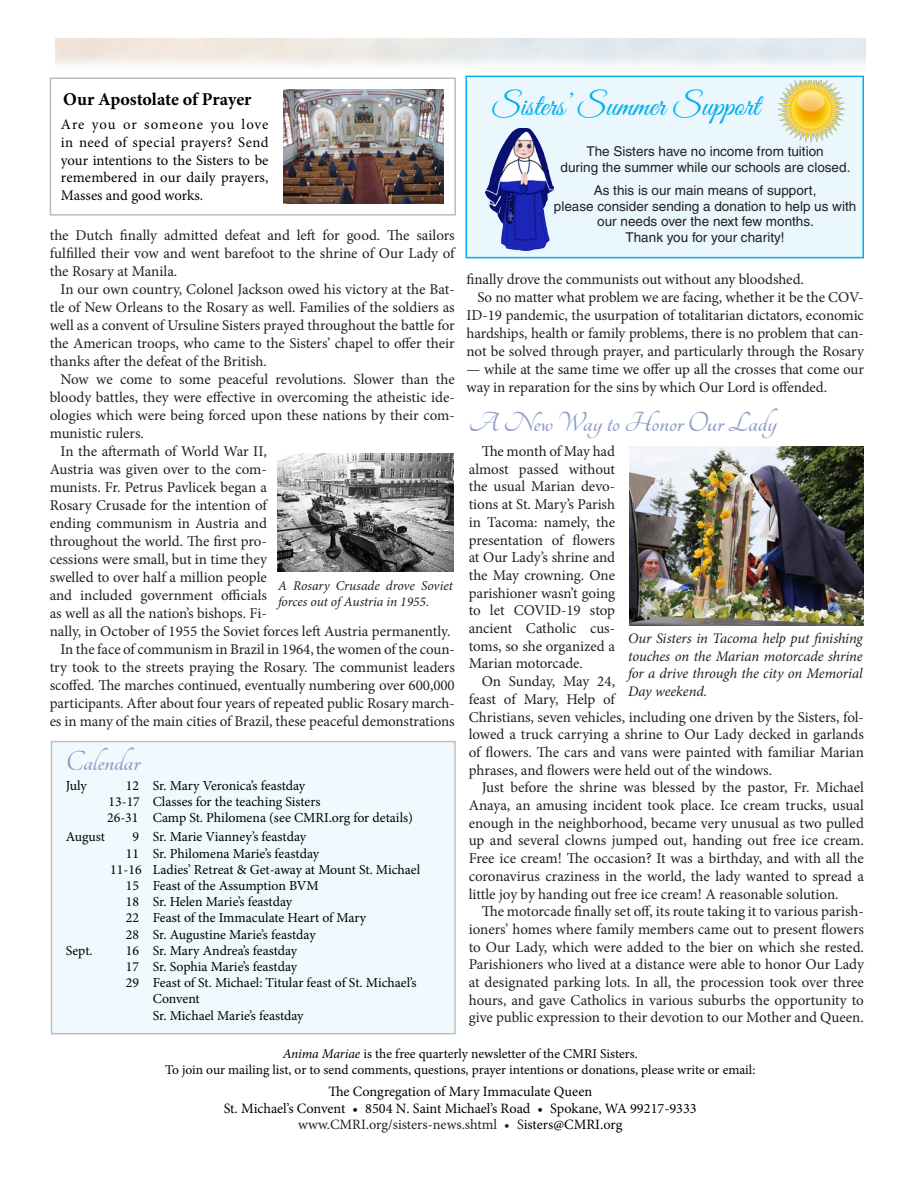
<style>
.page{position:relative;width:918px;height:1188px;background:#fff}
.page>*{position:absolute;margin:0;border:0;box-sizing:border-box;transform-origin:0 0}
.t1{font:31.5px "Great Vibes";color:#00aeef}
.t2{font:700 30px "Tangerine";color:#8e9cc6}
.t3{font:700 18px "Minion Pro";letter-spacing:-.005em;color:#000}
.t4{font:15px/17.7px "Minion Pro";letter-spacing:-.005em;color:#231f20;text-align:justify}
.t5{font:14.7px/17.7px "Minion Pro";color:#000;text-align:justify}
.t6{font:italic 14.55px/17.5px "Minion Pro";letter-spacing:-.01em;color:#231f20;text-align:justify}
.t7{font:14.25px "Minion Pro";color:#000}
.t8{font:14.25px "Minion Pro";letter-spacing:-.005em;color:#231f20}
.t9{font:13.8px/16.2px "Minion Pro";letter-spacing:-.005em;color:#000}
.t10{font:13.5px "Helvetica";color:#231f20}
.t11{font:13.5px "Minion Pro";letter-spacing:-.005em;color:#000}
.t12{font:italic 13.5px/16.2px "Minion Pro";letter-spacing:-.005em;color:#231f20}
.s1{font-style:italic}
.s2{color:#000}
</style>
<div class="page">
<div style="left:51px;top:741px;width:405px;height:293px;background:#f0f9fd;border:1px solid #bcbdc0"></div>
<div style="left:50px;top:77px;width:406px;height:139px;border:2px solid #bcbdc0"></div>
<img style="left:284px;top:89px;width:159px;height:115px">
<div style="left:465px;top:76px;width:399px;height:182px;background:#eaf7fd;border:2px solid #00aeef"></div>
<img style="left:777px;top:81px;width:67px;height:61px">
<img style="left:486px;top:128px;width:68px;height:122px">
<img style="left:629px;top:446px;width:235px;height:179px">
<img style="left:278px;top:454px;width:176px;height:118px">
<p class="t3" style="left:63px;top:86px;width:190px">Our Apostolate of Prayer</p>
<p class="t5" style="left:61px;top:116px;width:209px">Are you or someone you love in need of special prayers? Send your intentions to the Sisters to be remembered in our daily prayers, Masses and good works.</p>
<p class="t4" style="left:50px;top:226px;width:407px">the Dutch finally admitted defeat and left for good. The sailors fulfilled their vow and went barefoot to the shrine of Our Lady of the Rosary at Manila.</p>
<p class="t4" style="left:50px;top:280px;width:407px;text-indent:11px">In our own country, Colonel Jackson owed his victory at the Bat&shy;tle of New Orleans to the Rosary as well. Families of the soldiers as well as a convent of Ursuline Sisters prayed throughout the battle for the American troops, who came to the Sisters’ chapel to offer their thanks after the defeat of the British.</p>
<p class="t4" style="left:50px;top:370px;width:407px;text-indent:11px">Now we come to some peaceful revolutions. Slower than the bloody battles, they were effective in overcoming the atheistic ide&shy;ologies which were being forced upon these nations by their com&shy;munistic rulers.</p>
<p class="t4" style="left:50px;top:442px;width:402px;text-align:left;text-indent:11px">In the aftermath of World War II,<br>Austria was given over to the com-<br>munists. Fr. Petrus Pavlicek began a<br>Rosary Crusade for the intention of<br>ending communism in Austria and<br>throughout the world. The first pro-<br>cessions were small, but in time they<br>swelled to over half a million people<br>and included government officials<br>as well as all the nation’s bishops. Fi-<br>nally, in October of 1955 the Soviet forces left Austria permanently.</p>
<p class="t4" style="left:50px;top:640px;width:407px;text-indent:11px">In the face of communism in Brazil in 1964, the women of the coun&shy;try took to the streets praying the Rosary. The communist leaders scoffed. The marches continued, eventually numbering over 600,000 participants. After about four years of repeated public Rosary march&shy;es in many of the main cities of Brazil, these peaceful demonstrations</p>
<p class="t12" style="left:278px;top:578px;width:176px">A Rosary Crusade drove Soviet forces out of Austria in 1955.</p>
<p class="t2" style="left:66px;top:747px;width:76px">Calendar</p>
<p class="t9" style="left:66px;top:777px;width:23px">July</p>
<p class="t9" style="left:126px;top:777px;width:181px">12 Sr. Mary Veronica’s feastday</p>
<p class="t9" style="left:109px;top:793px;width:214px">13-17 Classes for the teaching Sisters</p>
<p class="t9" style="left:107px;top:810px;width:307px">26-31 Camp St. Philomena (see CMRI.org for details)</p>
<p class="t9" style="left:66px;top:829px;width:41px">August</p>
<p class="t9" style="left:133px;top:829px;width:175px">9 Sr. Marie Vianney’s feastday</p>
<p class="t9" style="left:126px;top:845px;width:195px">11 Sr. Philomena Marie’s feastday</p>
<p class="t9" style="left:110px;top:861px;width:312px">11-16 Ladies’ Retreat &amp; Get-away at Mount St. Michael</p>
<p class="t9" style="left:126px;top:878px;width:195px">15 Feast of the Assumption BVM</p>
<p class="t9" style="left:126px;top:894px;width:168px">18 Sr. Helen Marie’s feastday</p>
<p class="t9" style="left:126px;top:910px;width:242px">22 Feast of the Immaculate Heart of Mary</p>
<p class="t9" style="left:126px;top:926px;width:191px">28 Sr. Augustine Marie’s feastday</p>
<p class="t9" style="left:66px;top:942px;width:29px">Sept.</p>
<p class="t9" style="left:126px;top:942px;width:173px">16 Sr. Mary Andrea’s feastday</p>
<p class="t9" style="left:126px;top:959px;width:173px">17 Sr. Sophia Marie’s feastday</p>
<p class="t9" style="left:153px;top:975px;width:265px;text-indent:-27px">29 Feast of St. Michael: Titular feast of St. Michael’s<br>Convent</p>
<p class="t9" style="left:153px;top:1007px;width:152px">Sr. Michael Marie’s feastday</p>
<p class="t1" style="left:492px;top:88px;width:268px">Sisters’ Summer Support</p>
<p class="t10" style="left:586px;top:143px;width:239px">The Sisters have no income from tuition</p>
<p class="t10" style="left:561px;top:159px;width:291px">during the summer while our schools are closed.</p>
<p class="t10" style="left:594px;top:182px;width:224px">As this is our main means of support,</p>
<p class="t10" style="left:554px;top:198px;width:304px">please consider sending a donation to help us with</p>
<p class="t10" style="left:597px;top:214px;width:218px">our needs over the next few months.</p>
<p class="t10" style="left:626px;top:230px;width:161px">Thank you for your charity!</p>
<p class="t4" style="left:467px;top:271px;width:339px">finally drove the communists out without any bloodshed.</p>
<p class="t4" style="left:467px;top:288px;width:399px;text-indent:11px">So no matter what problem we are facing, whether it be the COV-ID-19 pandemic, the usurpation of totalitarian dictators, economic hardships, health or family problems, there is no problem that can&shy;not be solved through prayer, and particularly through the Rosary</p>
<p class="t4" style="left:467px;top:360px;width:399px">— while at the same time we offer up all the crosses that come our way in reparation for the sins by which Our Lord is offended.</p>
<p class="t2" style="left:469px;top:408px;width:310px">A New Way to Honor Our Lady</p>
<p class="t4" style="left:469px;top:442px;width:148px;text-indent:13px">The month of May had almost passed without the usual Marian devo&shy;tions at St. Mary’s Parish in Tacoma: namely, the presentation of flowers at Our Lady’s shrine and the May crowning. One parishioner wasn’t going to let COVID-19 stop ancient Catholic cus&shy;toms, so she organized a Marian motorcade.</p>
<p class="t4" style="left:469px;top:673px;width:397px;text-align:left;text-indent:13px">On Sunday, May 24,<br>feast of Mary, Help of<br>Christians, seven vehicles, including one driven by the Sisters, fol&shy;lowed a truck carrying a shrine to Our Lady decked in garlands of flowers. The cars and vans were painted with familiar Marian phrases, and flowers were held out of the windows.</p>
<p class="t4" style="left:469px;top:779px;width:397px;text-indent:13px">Just before the shrine was blessed by the pastor, Fr. Michael Anaya, an amusing incident took place. Ice cream trucks, usual enough in the neighborhood, became very unusual as two pulled up and several clowns jumped out, handing out free ice cream.<br>Free ice cream! The occasion? It was a birthday, and with all the coronavirus craziness in the world, the lady wanted to spread a little joy by handing out free ice cream! A reasonable solution.</p>
<p class="t4" style="left:469px;top:903px;width:397px;text-indent:13px">The motorcade finally set off, its route taking it to various parish&shy;ioners’ homes where family members came out to present flowers to Our Lady, which were added to the bier on which she rested.<br>Parishioners who lived at a distance were able to honor Our Lady at designated parking lots. In all, the procession took over three hours, and gave Catholics in various suburbs the opportunity to give public expression to their devotion to our Mother and Queen.</p>
<p class="t6" style="left:628px;top:630px;width:236px">Our Sisters in Tacoma help put finishing touches on the Marian motorcade shrine for a drive through the city on Memorial Day weekend.</p>
<p class="t11" style="left:283px;top:1045px;width:357px"><span class="s1">Anima Mariae</span> is the free quarterly newsletter of the CMRI Sisters.</p>
<p class="t11" style="left:165px;top:1061px;width:592px">To join our mailing list, or to send comments, questions, prayer intentions or donations, please write or email:</p>
<p class="t7" style="left:328px;top:1082px;width:265px">The Congregation of Mary Immaculate Queen</p>
<p class="t7" style="left:224px;top:1099px;width:475px">St. Michael’s Convent • 8504 N. Saint Michael’s Road • Spokane, WA 99217-9333</p>
<p class="t8" style="left:298px;top:1115px;width:326px">www.CMRI.org/sisters-news.shtml • S<span class="s2">isters @CMRI.org</span></p>
</div>
